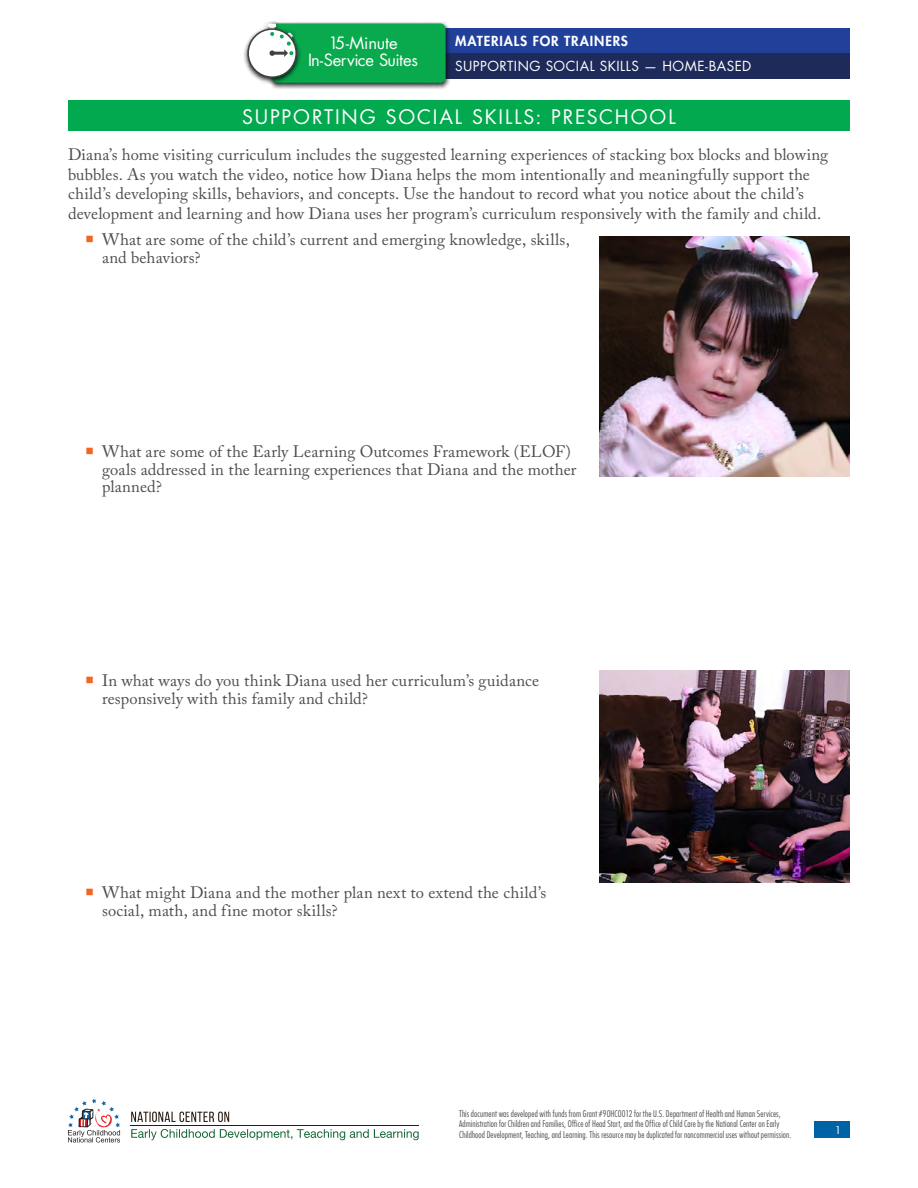
<style>
.page{position:relative;width:918px;height:1188px;background:#fff}
.page>*{position:absolute;margin:0;border:0;box-sizing:border-box;transform-origin:0 0}
.t1{font:19.5px "Futura Std";letter-spacing:.095em;color:#fff}
.t2{font:16.5px/17.7px "Adobe Caslon Pro";letter-spacing:.01em;color:#4d4d4f}
.t3{font:16.5px/16.5px "Futura Std";letter-spacing:-.02em;color:#fff;text-align:center}
.t4{font:13.5px "Futura Std";letter-spacing:.035em;color:#fff}
.t5{font:800 13.5px "Futura Std";letter-spacing:.065em;color:#fff}
.t6{font:10.5px "Futura Std";color:#fff}
.t7{font:300 condensed 9px/10.5px "Futura Std";letter-spacing:.015em;color:#4d4d4f}
</style>
<div class="page">
<div style="left:814px;top:1122px;width:36px;height:16px;background:#0063a6"></div>
<svg style="left:131px;top:1129px;width:288px;height:11px"></svg>
<svg style="left:131px;top:1112px;width:98px;height:10px"></svg>
<svg style="left:68px;top:1099px;width:52px;height:44px"></svg>
<div style="left:439px;top:28px;width:411px;height:25px;background:#21409a"></div>
<div style="left:439px;top:53px;width:411px;height:25px;background:#1e2b5a"></div>
<img style="left:273px;top:22px;width:179px;height:67px">
<img style="left:266px;top:21px;width:17px;height:3px">
<img style="left:244px;top:24px;width:60px;height:63px">
<div style="left:248px;top:29px;width:48px;height:48px;background:#fff;border-radius:50%"></div>
<div style="left:247px;top:28px;width:50px;height:50px;border:2px solid #414042;border-radius:50%"></div>
<svg style="left:268px;top:23px;width:178px;height:60px;background:#22ad5e"></svg>
<div style="left:68px;top:100px;width:782px;height:31px;background:#02a94f"></div>
<img style="left:599px;top:671px;width:251px;height:211px">
<img style="left:600px;top:237px;width:250px;height:239px">
<p class="t3" style="left:308px;top:35px;width:111px">15-Minute<br>In-Service Suites</p>
<p class="t5" style="left:455px;top:32px;width:174px">MATERIALS FOR TRAINERS</p>
<p class="t4" style="left:455px;top:57px;width:298px">SUPPORTING SOCIAL SKILLS — HOME-BASED</p>
<h1 class="t1" style="left:242px;top:104px;width:435px">SUPPORTING SOCIAL SKILLS: PRESCHOOL</h1>
<p class="t2" style="left:68px;top:145px;width:762px;line-height:19.5px">Diana’s home visiting curriculum includes the suggested learning experiences of stacking box blocks and blowing bubbles. As you watch the video, notice how Diana helps the mom intentionally and meaningfully support the child’s developing skills, behaviors, and concepts. Use the handout to record what you notice about the child’s development and learning and how Diana uses her program’s curriculum responsively with the family and child.</p>
<p class="t2" style="left:102px;top:230px;width:469px">What are some of the child’s current and emerging knowledge, skills, and behaviors?</p>
<p class="t2" style="left:102px;top:442px;width:476px">What are some of the Early Learning Outcomes Framework (ELOF) goals addressed in the learning experiences that Diana and the mother planned?</p>
<p class="t2" style="left:102px;top:672px;width:439px">In what ways do you think Diana used her curriculum’s guidance responsively with this family and child?</p>
<p class="t2" style="left:102px;top:884px;width:446px">What might Diana and the mother plan next to extend the child’s social, math, and fine motor skills?</p>
<p class="t7" style="left:459px;top:1108px;width:334px">This document was developed with funds from Grant #90HC0012 for the U.S. Department of Health and Human Services,<br>Administration for Children and Families, Office of Head Start, and the Office of Child Care by the National Center on Early<br>Childhood Development, Teaching, and Learning. This resource may be duplicated for noncommercial uses without permission.</p>
<p class="t6" style="left:835px;top:1124px;width:8px">1</p>
</div>
